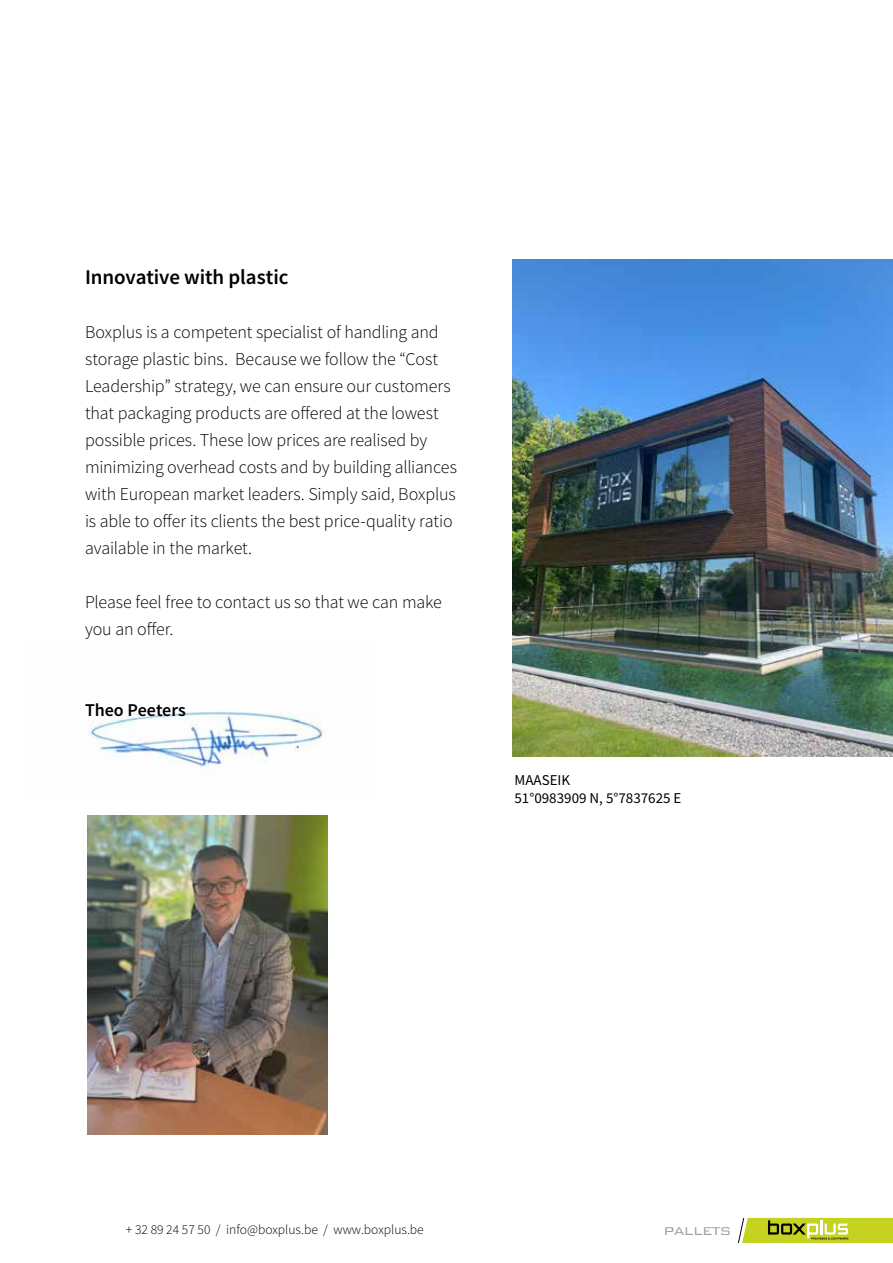
<style>
.page{position:relative;width:893px;height:1263px;background:#fff}
.page>*{position:absolute;margin:0;border:0;box-sizing:border-box;transform-origin:0 0}
.t1{font:600 21px "Source Sans Pro";letter-spacing:-.005em;color:#000}
.t2{font:300 18px/27px "Source Sans Pro";letter-spacing:-.01em;color:#000}
.t3{font:600 18px "Source Sans Pro";color:#000}
.t4{font:15px/18px "Source Sans Pro";color:#000}
.t5{font:300 15px "Bank Gothic";letter-spacing:-.05em;color:#9d9d9c}
.t6{font:300 13.5px "Source Sans Pro";color:#000}
</style>
<div class="page">
<svg style="left:738px;top:1217px;width:155px;height:26px;background:#bfca3c"></svg>
<img style="left:89px;top:711px;width:238px;height:61px">
<img style="left:512px;top:259px;width:381px;height:498px">
<img style="left:88px;top:815px;width:239px;height:319px">
<p class="t1" style="left:85px;top:263px;width:205px">Innovative with plastic</p>
<p class="t2" style="left:85px;top:318px;width:373px">Boxplus is a competent specialist of handling and storage plastic bins. Because we follow the “Cost Leadership” strategy, we can ensure our customers that packaging products are offered at the lowest possible prices. These low prices are realised by minimizing overhead costs and by building alliances with European market leaders. Simply said, Boxplus is able to offer its clients the best price-quality ratio available in the market.</p>
<p class="t2" style="left:85px;top:588px;width:358px">Please feel free to contact us so that we can make you an offer.</p>
<p class="t3" style="left:85px;top:698px;width:103px">Theo Peeters</p>
<p class="t4" style="left:514px;top:771px;width:169px">MAASEIK<br>51°0983909 N, 5°7837625 E</p>
<p class="t6" style="left:126px;top:1221px;width:299px">+ 32 89 24 57 50 / info@boxplus.be / www.boxplus.be</p>
<p class="t5" style="left:663px;top:1219px;width:70px">PALLETS</p>
</div>
